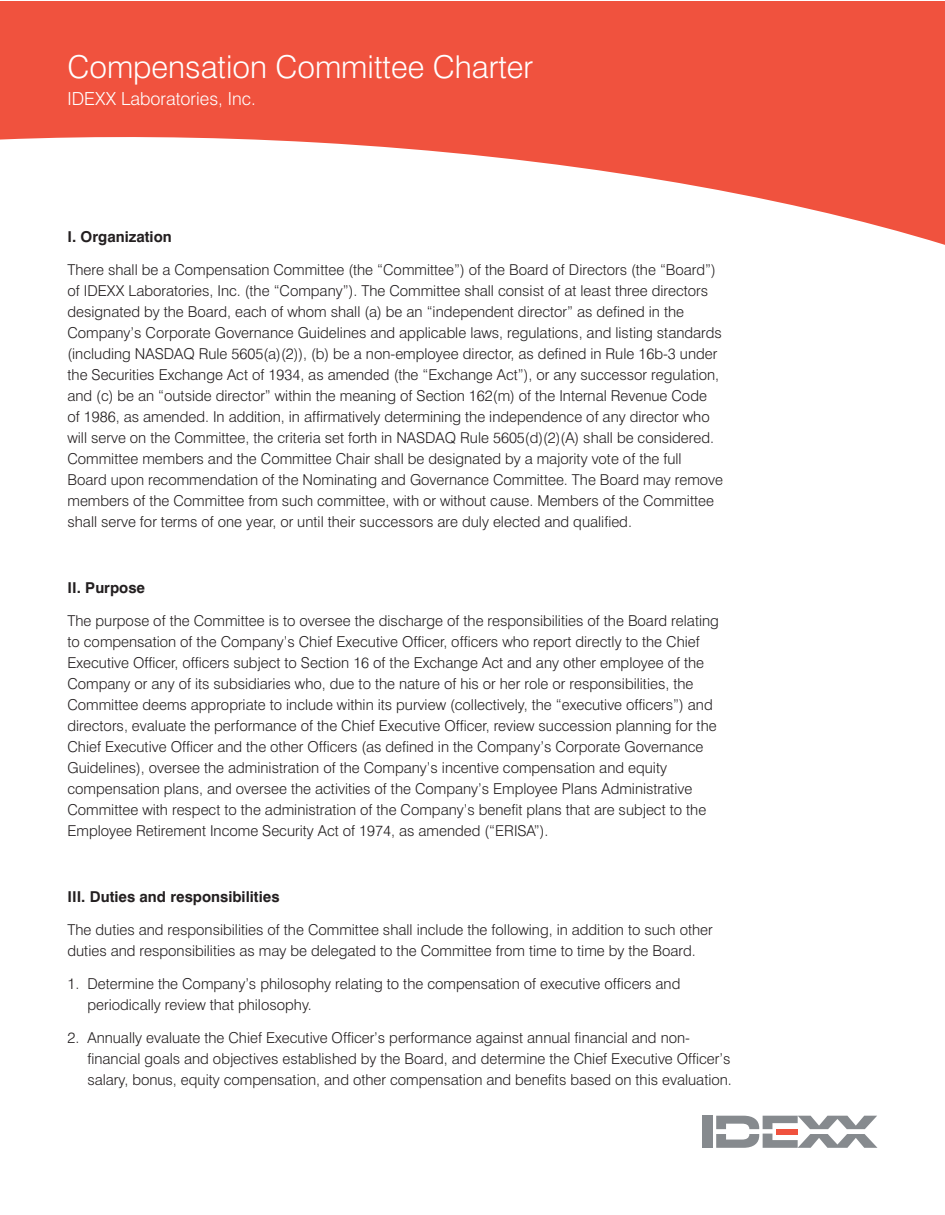
<style>
.page{position:relative;width:945px;height:1215px;background:#fff}
.page>*{position:absolute;margin:0;border:0;box-sizing:border-box;transform-origin:0 0}
.subhead_2_in_bar{font:300 31.5px "Swiss 721 BT";color:#fff}
.subhead_2_in_bar-2{font:300 18px "Swiss 721 BT";color:#fff}
.body_copy{font:300 15px/21px "Swiss 721 BT";color:#231f20}
.body_copy-2{font:700 15px "Swiss 721 BT";color:#231f20}
</style>
<div class="page">
<div style="left:702px;top:1116px;width:10px;height:32px;background:#868a8e"></div>
<svg style="left:716px;top:1116px;width:161px;height:32px"></svg>
<div style="left:0;top:2px;width:945px;height:119px;background:#f0523e"></div>
<svg style="left:0;top:121px;width:945px;height:124px"></svg>
<p class="subhead_2_in_bar" style="left:68px;top:48px;width:467px">Compensation Committee Charter</p>
<p class="subhead_2_in_bar-2" style="left:68px;top:88px;width:190px">IDEXX Laboratories, Inc.</p>
<p class="body_copy-2" style="left:68px;top:227px;width:106px">I. Organization</p>
<p class="body_copy" style="left:68px;top:259px;width:657px">There shall be a Compensation Committee (the “Committee”) of the Board of Directors (the “Board”) of IDEXX Laboratories, Inc. (the “Company”). The Committee shall consist of at least three directors designated by the Board, each of whom shall (a) be an “independent director” as defined in the Company’s Corporate Governance Guidelines and applicable laws, regulations, and listing standards (including NASDAQ Rule 5605(a)(2)), (b) be a non-employee director, as defined in Rule 16b-3 under the Securities Exchange Act of 1934, as amended (the “Exchange Act”), or any successor regulation, and (c) be an “outside director” within the meaning of Section 162(m) of the Internal Revenue Code<br>of 1986, as amended. In addition, in affirmatively determining the independence of any director who will serve on the Committee, the criteria set forth in NASDAQ Rule 5605(d)(2)(A) shall be considered.<br>Committee members and the Committee Chair shall be designated by a majority vote of the full Board upon recommendation of the Nominating and Governance Committee. The Board may remove members of the Committee from such committee, with or without cause. Members of the Committee shall serve for terms of one year, or until their successors are duly elected and qualified.</p>
<p class="body_copy-2" style="left:68px;top:578px;width:79px">II. Purpose</p>
<p class="body_copy" style="left:68px;top:610px;width:653px">The purpose of the Committee is to oversee the discharge of the responsibilities of the Board relating to compensation of the Company’s Chief Executive Officer, officers who report directly to the Chief Executive Officer, officers subject to Section 16 of the Exchange Act and any other employee of the Company or any of its subsidiaries who, due to the nature of his or her role or responsibilities, the Committee deems appropriate to include within its purview (collectively, the “executive officers”) and directors, evaluate the performance of the Chief Executive Officer, review succession planning for the Chief Executive Officer and the other Officers (as defined in the Company’s Corporate Governance Guidelines), oversee the administration of the Company’s incentive compensation and equity compensation plans, and oversee the activities of the Company’s Employee Plans Administrative Committee with respect to the administration of the Company’s benefit plans that are subject to the Employee Retirement Income Security Act of 1974, as amended (“ERISA”).</p>
<p class="body_copy-2" style="left:68px;top:887px;width:214px">III. Duties and responsibilities</p>
<p class="body_copy" style="left:68px;top:919px;width:647px">The duties and responsibilities of the Committee shall include the following, in addition to such other duties and responsibilities as may be delegated to the Committee from time to time by the Board.</p>
<p class="body_copy" style="left:87px;top:973px;width:595px;text-indent:-20px">1. Determine the Company’s philosophy relating to the compensation of executive officers and periodically review that philosophy.</p>
<p class="body_copy" style="left:87px;top:1027px;width:646px;text-indent:-20px">2. Annually evaluate the Chief Executive Officer’s performance against annual financial and non&shy;financial goals and objectives established by the Board, and determine the Chief Executive Officer’s salary, bonus, equity compensation, and other compensation and benefits based on this evaluation.</p>
</div>
